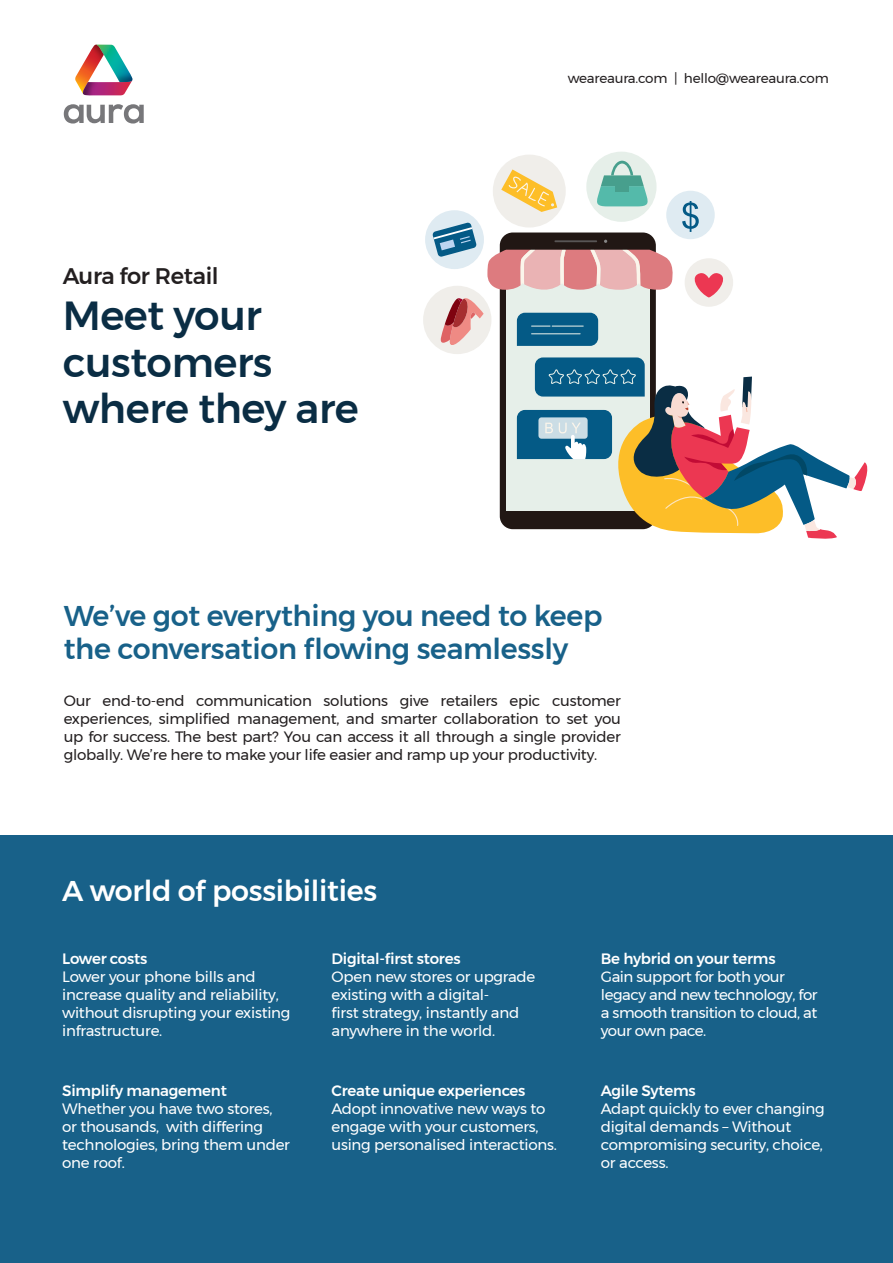
<style>
.page{position:relative;width:893px;height:1263px;background:#fff}
.page>*{position:absolute;margin:0;border:0;box-sizing:border-box;transform-origin:0 0}
.t1{font:500 40.5px/46.5px "Montserrat";letter-spacing:-.01em;color:#0a2d44}
.t2{font:500 28.5px/33px "Montserrat";letter-spacing:-.01em;color:#186189}
.t3{font:500 28.5px "Montserrat";letter-spacing:-.01em;color:#fff}
.t4{font:500 22.5px "Montserrat";letter-spacing:-.015em;color:#231f20}
.t5{font:15px/18px "Montserrat";letter-spacing:-.015em;color:#fff}
.t6{font:15px/18px "Montserrat";letter-spacing:-.015em;color:#231f20;text-align:justify}
.t7{font:500 15px "Montserrat";letter-spacing:-.015em;color:#fff}
.t8{font:13.5px "Montserrat";letter-spacing:-.015em;color:#231f20}
</style>
<div class="page">
<div style="left:0;top:836px;width:893px;height:427px;background:#186189"></div>
<svg style="left:64px;top:104px;width:80px;height:20px"></svg>
<svg style="left:75px;top:45px;width:58px;height:51px"></svg>
<img style="left:83px;top:80px;width:26px;height:16px">
<img style="left:106px;top:57px;width:26px;height:25px">
<img style="left:76px;top:45px;width:28px;height:26px">
<div style="left:425px;top:210px;width:59px;height:59px;background:#dfebf2;border-radius:50%"></div>
<div style="left:423px;top:286px;width:68px;height:68px;background:#f0eeea;border-radius:50%"></div>
<div style="left:586px;top:152px;width:70px;height:70px;background:#e6efe9;border-radius:50%"></div>
<svg style="left:597px;top:161px;width:52px;height:45px"></svg>
<div style="left:666px;top:191px;width:49px;height:48px;background:#dfebf2;border-radius:50%"></div>
<svg style="left:682px;top:201px;width:17px;height:31px"></svg>
<div style="left:685px;top:258px;width:48px;height:49px;background:#f0eeea;border-radius:50%"></div>
<svg style="left:694px;top:273px;width:29px;height:25px"></svg>
<div style="left:493px;top:155px;width:73px;height:73px;background:#f0eeea;border-radius:50%"></div>
<svg style="left:501px;top:169px;width:56px;height:43px"></svg>
<div style="left:500px;top:232px;width:156px;height:297px;background:#211714;border-radius:13px"></div>
<div style="left:506px;top:250px;width:143px;height:261px;background:#e6efe9"></div>
<svg style="left:432px;top:222px;width:241px;height:127px"></svg>
<hr style="left:552px;top:326px;width:31px;height:1px;background:#e6efe9">
<hr style="left:532px;top:333px;width:48px;height:1px;background:#e6efe9">
<svg style="left:517px;top:357px;width:351px;height:182px"></svg>
<p class="t4" style="left:63px;top:258px;width:157px">Aura for Retail</p>
<p class="t1" style="left:63px;top:293px;width:211px">Meet your customers</p>
<p class="t1" style="left:63px;top:386px;width:298px">where they are</p>
<p class="t8" style="left:568px;top:68px;width:263px">weareaura.com | hello@weareaura.com</p>
<p class="t2" style="left:64px;top:599px;width:540px">We’ve got everything you need to keep the conversation flowing seamlessly</p>
<p class="t6" style="left:64px;top:691px;width:559px">Our end-to-end communication solutions give retailers epic customer experiences, simplified management, and smarter collaboration to set you up for success. The best part? You can access it all through a single provider globally. We’re here to make your life easier and ramp up your productivity.</p>
<p class="t3" style="left:62px;top:869px;width:316px">A world of possibilities</p>
<p class="t7" style="left:62px;top:947px;width:87px">Lower costs</p>
<p class="t5" style="left:62px;top:967px;width:230px">Lower your phone bills and increase quality and reliability, without disrupting your existing infrastructure.</p>
<p class="t7" style="left:62px;top:1079px;width:166px">Simplify management</p>
<p class="t5" style="left:62px;top:1100px;width:229px">Whether you have two stores, or thousands, with differing technologies, bring them under one roof.</p>
<p class="t7" style="left:332px;top:947px;width:131px">Digital-first stores</p>
<p class="t5" style="left:332px;top:967px;width:205px">Open new stores or upgrade existing with a digital-<br>first strategy, instantly and anywhere in the world.</p>
<p class="t7" style="left:332px;top:1079px;width:195px">Create unique experiences</p>
<p class="t5" style="left:332px;top:1100px;width:227px">Adopt innovative new ways to engage with your customers, using personalised interactions.</p>
<p class="t7" style="left:601px;top:947px;width:176px">Be hybrid on your terms</p>
<p class="t5" style="left:601px;top:967px;width:218px">Gain support for both your legacy and new technology, for a smooth transition to cloud, at your own pace.</p>
<p class="t7" style="left:601px;top:1079px;width:96px">Agile Sytems</p>
<p class="t5" style="left:601px;top:1100px;width:225px">Adapt quickly to ever changing digital demands – Without compromising security, choice, or access.</p>
</div>
